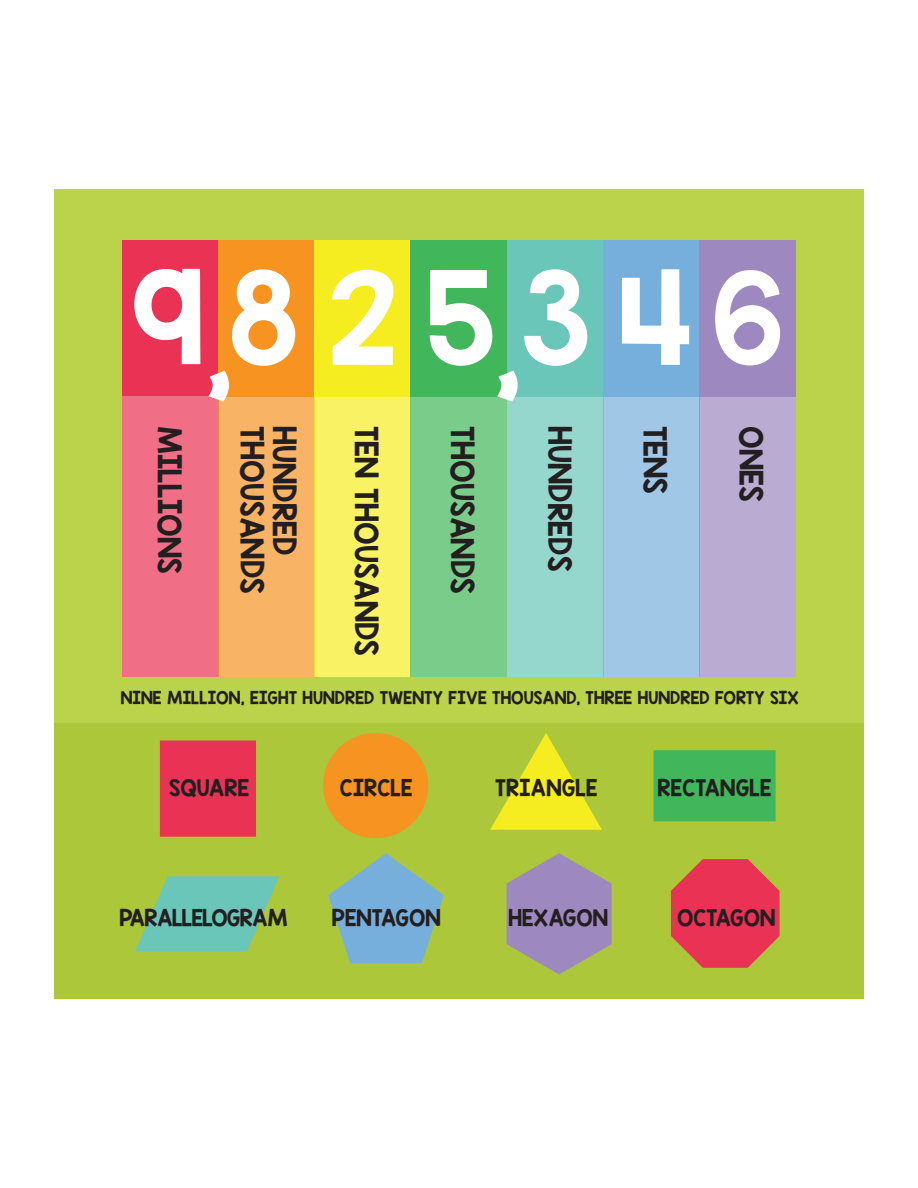
<style>
.page{position:relative;width:918px;height:1188px;background:#fff}
.page>*{position:absolute;margin:0;border:0;box-sizing:border-box;transform-origin:0 0}
.t1{font:108px "KG Blank Space Solid";color:#fff}
.t2{font:27px "KG Blank Space Solid";color:#231f20}
.t3{font:19.5px "KG Blank Space Solid";color:#231f20}
.t4{font:19.5px "KG Blank Space Solid";letter-spacing:-.04em;color:#231f20}
.t5{font:15px "KG Blank Space Solid";color:#231f20}
</style>
<div class="page">
<div style="left:54px;top:189px;width:810px;height:810px;background:#bbd34a"></div>
<div style="left:54px;top:724px;width:810px;height:275px;background:#acc73a"></div>
<div style="left:122px;top:240px;width:96px;height:156px;background:#ea3254"></div>
<div style="left:122px;top:396px;width:96px;height:281px;background:#f06f87"></div>
<div style="left:218px;top:240px;width:97px;height:156px;background:#f79321"></div>
<div style="left:218px;top:396px;width:97px;height:281px;background:#f9b364"></div>
<div style="left:315px;top:240px;width:96px;height:156px;background:#f6ed21"></div>
<div style="left:315px;top:396px;width:96px;height:281px;background:#f8f264"></div>
<div style="left:411px;top:240px;width:96px;height:156px;background:#41b65a"></div>
<div style="left:411px;top:396px;width:96px;height:281px;background:#7acc8b"></div>
<div style="left:507px;top:240px;width:96px;height:156px;background:#6ac6b8"></div>
<div style="left:507px;top:396px;width:96px;height:281px;background:#96d7cd"></div>
<div style="left:603px;top:240px;width:97px;height:156px;background:#77afdc"></div>
<div style="left:603px;top:396px;width:97px;height:281px;background:#a0c7e6"></div>
<div style="left:700px;top:240px;width:96px;height:156px;background:#9d88bf"></div>
<div style="left:700px;top:396px;width:96px;height:281px;background:#baabd2"></div>
<svg style="left:160px;top:741px;width:96px;height:96px"></svg>
<div style="left:161px;top:742px;width:92px;height:92px;background:#ea3254"></div>
<svg style="left:323px;top:733px;width:105px;height:105px"></svg>
<div style="left:326px;top:736px;width:100px;height:100px;background:#f79321;border-radius:50%"></div>
<svg style="left:490px;top:733px;width:112px;height:97px"></svg>
<svg style="left:135px;top:876px;width:144px;height:75px"></svg>
<svg style="left:328px;top:853px;width:116px;height:110px"></svg>
<svg style="left:507px;top:853px;width:105px;height:121px"></svg>
<svg style="left:671px;top:859px;width:109px;height:109px"></svg>
<svg style="left:654px;top:750px;width:122px;height:71px"></svg>
<div style="left:655px;top:752px;width:117px;height:67px;background:#41b65a"></div>
<h1 class="t1" style="left:131px;top:246px;width:655px">9,8 2 5,3 46</h1>
<h2 class="t2" style="left:188px;top:426px;width:150px;rotate:90deg">MILLIONS</h2>
<h2 class="t2" style="left:270px;top:426px;width:170px;rotate:90deg">THOUSANDS</h2>
<h2 class="t2" style="left:303px;top:426px;width:131px;rotate:90deg">HUNDRED</h2>
<h2 class="t2" style="left:384px;top:426px;width:232px;rotate:90deg">TEN THOUSANDS</h2>
<h2 class="t2" style="left:481px;top:426px;width:170px;rotate:90deg">THOUSANDS</h2>
<h2 class="t2" style="left:578px;top:426px;width:147px;rotate:90deg">HUNDREDS</h2>
<h2 class="t2" style="left:673px;top:426px;width:70px;rotate:90deg">TENS</h2>
<h2 class="t2" style="left:769px;top:426px;width:77px;rotate:90deg">ONES</h2>
<p class="t5" style="left:121px;top:687px;width:680px">NINE MILLION, EIGHT HUNDRED TWENTY FIVE THOUSAND, THREE HUNDRED FORTY SIX</p>
<h3 class="t3" style="left:169px;top:774px;width:82px">SQUARE</h3>
<h3 class="t4" style="left:119px;top:904px;width:170px">PARALLELOGRAM</h3>
<h3 class="t3" style="left:340px;top:774px;width:74px">CIRCLE</h3>
<h3 class="t3" style="left:332px;top:905px;width:111px">PENTAGON</h3>
<h3 class="t3" style="left:495px;top:774px;width:104px">TRIANGLE</h3>
<h3 class="t3" style="left:508px;top:905px;width:101px">HEXAGON</h3>
<h3 class="t3" style="left:658px;top:774px;width:115px">RECTANGLE</h3>
<h3 class="t3" style="left:677px;top:905px;width:100px">OCTAGON</h3>
</div>
